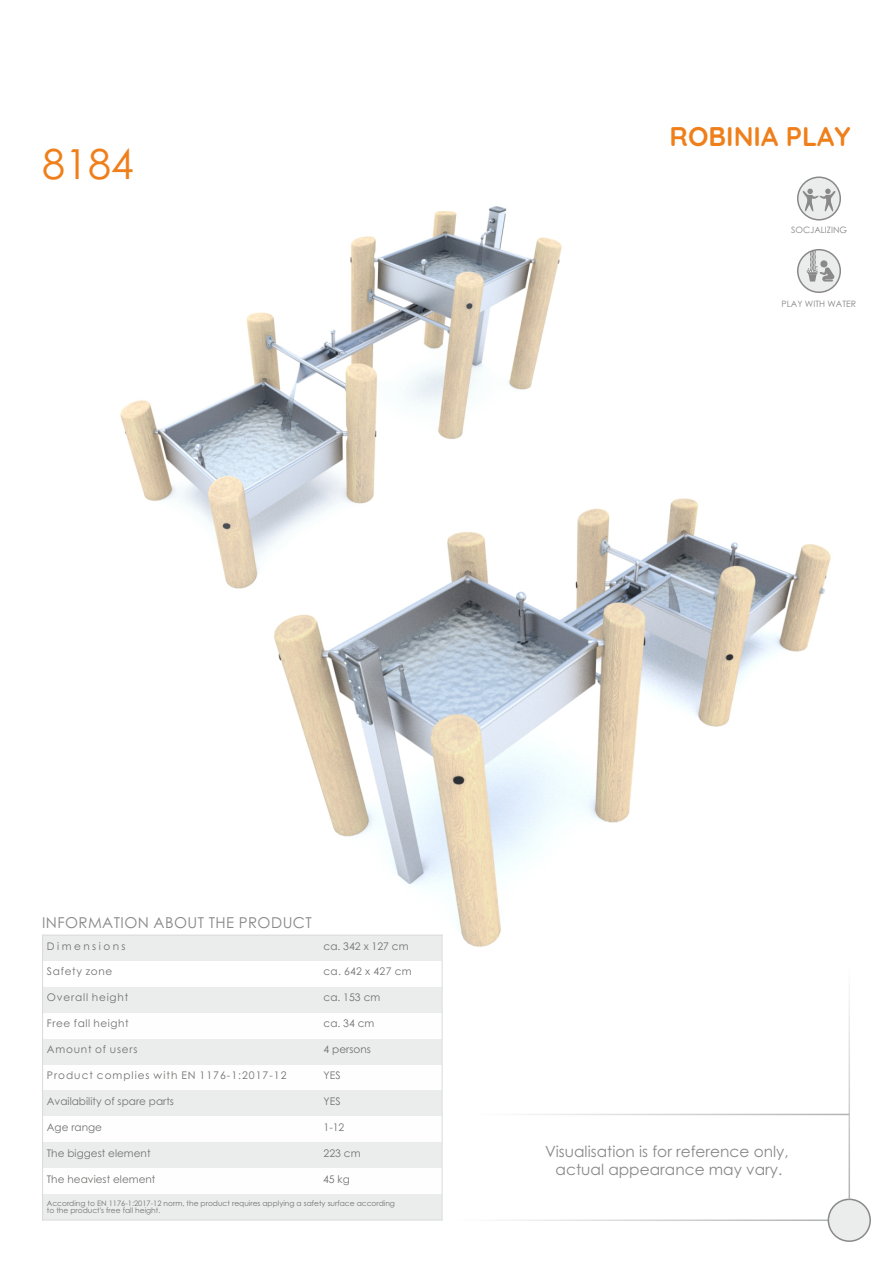
<style>
.page{position:relative;width:893px;height:1263px;background:#fff}
.page>*{position:absolute;margin:0;border:0;box-sizing:border-box;transform-origin:0 0}
.t1{font:41.4px "Century Gothic";color:#ef7f1a}
.t2{font:700 27px "Quicksand";color:#ef7f1a}
.t3{font:15.3px/18.3px "Century Gothic";color:#898989;text-align:center}
.t4{font:15px "Century Gothic";letter-spacing:.03em;color:#898989}
.t5{font:10.5px "Century Gothic";color:#727271}
.t6{font:10.5px "Century Gothic";letter-spacing:.095em;color:#727271}
.t7{font:10.5px "Century Gothic";letter-spacing:.05em;color:#727271}
.t8{font:10.5px "Century Gothic";letter-spacing:.08em;color:#727271}
.t9{font:10.5px "Century Gothic";letter-spacing:.075em;color:#727271}
.t10{font:10.5px "Century Gothic";letter-spacing:.025em;color:#727271}
.t11{font:10.5px "Century Gothic";letter-spacing:.235em;color:#727271}
.t12{font:10.5px "Century Gothic";letter-spacing:.065em;color:#727271}
.t13{font:8.7px "Century Gothic";color:#898989}
.t14{font:7.5px/7.5px "Century Gothic";color:#727271}
</style>
<div class="page">
<img style="left:120px;top:206px;width:442px;height:295px">
<img style="left:177px;top:414px;width:654px;height:573px">
<hr style="left:456px;top:1219px;width:373px;height:2px;background:#b2b3b3">
<div style="left:43px;top:935px;width:276px;height:26px;background:#ebecec"></div>
<div style="left:319px;top:935px;width:123px;height:26px;background:#ebecec"></div>
<div style="left:43px;top:987px;width:276px;height:26px;background:#ebecec"></div>
<div style="left:319px;top:987px;width:123px;height:26px;background:#ebecec"></div>
<div style="left:43px;top:1039px;width:276px;height:25px;background:#ebecec"></div>
<div style="left:319px;top:1039px;width:123px;height:25px;background:#ebecec"></div>
<div style="left:43px;top:1090px;width:276px;height:26px;background:#ebecec"></div>
<div style="left:319px;top:1090px;width:123px;height:26px;background:#ebecec"></div>
<div style="left:43px;top:1142px;width:276px;height:26px;background:#ebecec"></div>
<div style="left:319px;top:1142px;width:123px;height:26px;background:#ebecec"></div>
<div style="left:43px;top:1194px;width:399px;height:26px;background:#ebecec"></div>
<hr style="left:42px;top:935px;width:1px;height:285px;background:#d9dada">
<hr style="left:442px;top:935px;width:1px;height:285px;background:#d9dada">
<hr style="left:42px;top:1219px;width:400px;height:1px;background:#d9dada">
<hr style="left:42px;top:935px;width:400px;height:1px;background:#d9dada">
<div style="left:828px;top:1198px;width:43px;height:44px;background:#ebecec;border:2px solid #898989;border-radius:50%"></div>
<hr style="left:848px;top:963px;width:2px;height:236px;background:#b2b3b3">
<hr style="left:477px;top:1114px;width:372px;height:1px;background:#b2b3b3">
<svg style="left:797px;top:176px;width:44px;height:45px"></svg>
<svg style="left:803px;top:189px;width:32px;height:22px"></svg>
<svg style="left:797px;top:249px;width:44px;height:44px"></svg>
<svg style="left:807px;top:250px;width:27px;height:32px"></svg>
<h1 class="t1" style="left:42px;top:147px;width:93px">8184</h1>
<h2 class="t2" style="left:670px;top:119px;width:183px">ROBINIA PLAY</h2>
<p class="t13" style="left:791px;top:226px;width:58px">SOCJALIZING</p>
<p class="t13" style="left:782px;top:301px;width:76px">PLAY WITH WATER</p>
<h3 class="t4" style="left:42px;top:917px;width:271px">INFORMATION ABOUT THE PRODUCT</h3>
<p class="t11" style="left:47px;top:942px;width:80px">Dimensions</p>
<p class="t5" style="left:324px;top:942px;width:87px">ca. 342 x 127 cm</p>
<p class="t12" style="left:47px;top:967px;width:67px">Safety zone</p>
<p class="t10" style="left:324px;top:967px;width:90px">ca. 642 x 427 cm</p>
<p class="t8" style="left:47px;top:993px;width:83px">Overall height</p>
<p class="t5" style="left:324px;top:993px;width:58px">ca. 153 cm</p>
<p class="t7" style="left:47px;top:1019px;width:83px">Free fall height</p>
<p class="t5" style="left:324px;top:1019px;width:52px">ca. cm</p>
<p class="t5" style="left:343px;top:1019px;width:13px">34</p>
<p class="t9" style="left:47px;top:1045px;width:92px">Amount of users</p>
<p class="t5" style="left:324px;top:1045px;width:49px">4 persons</p>
<p class="t6" style="left:47px;top:1071px;width:241px">Product complies with EN 1176-1:2017-12</p>
<p class="t5" style="left:324px;top:1071px;width:19px">YES</p>
<p class="t5" style="left:47px;top:1097px;width:129px">Availability of spare parts</p>
<p class="t5" style="left:324px;top:1097px;width:19px">YES</p>
<p class="t5" style="left:47px;top:1123px;width:57px">Age range</p>
<p class="t5" style="left:324px;top:1123px;width:22px">1-12</p>
<p class="t5" style="left:47px;top:1149px;width:105px">The biggest element</p>
<p class="t5" style="left:324px;top:1149px;width:39px">223 cm</p>
<p class="t5" style="left:47px;top:1175px;width:110px">The heaviest element</p>
<p class="t5" style="left:323px;top:1175px;width:28px">45 kg</p>
<p class="t14" style="left:47px;top:1200px;width:350px">According to EN 1176-1:2017-12 norm, the product requires applying a safety surface according to the product's free fall height.</p>
<h3 class="t3" style="left:545px;top:1143px;width:245px">Visualisation is for reference only, actual appearance may vary.</h3>
</div>
